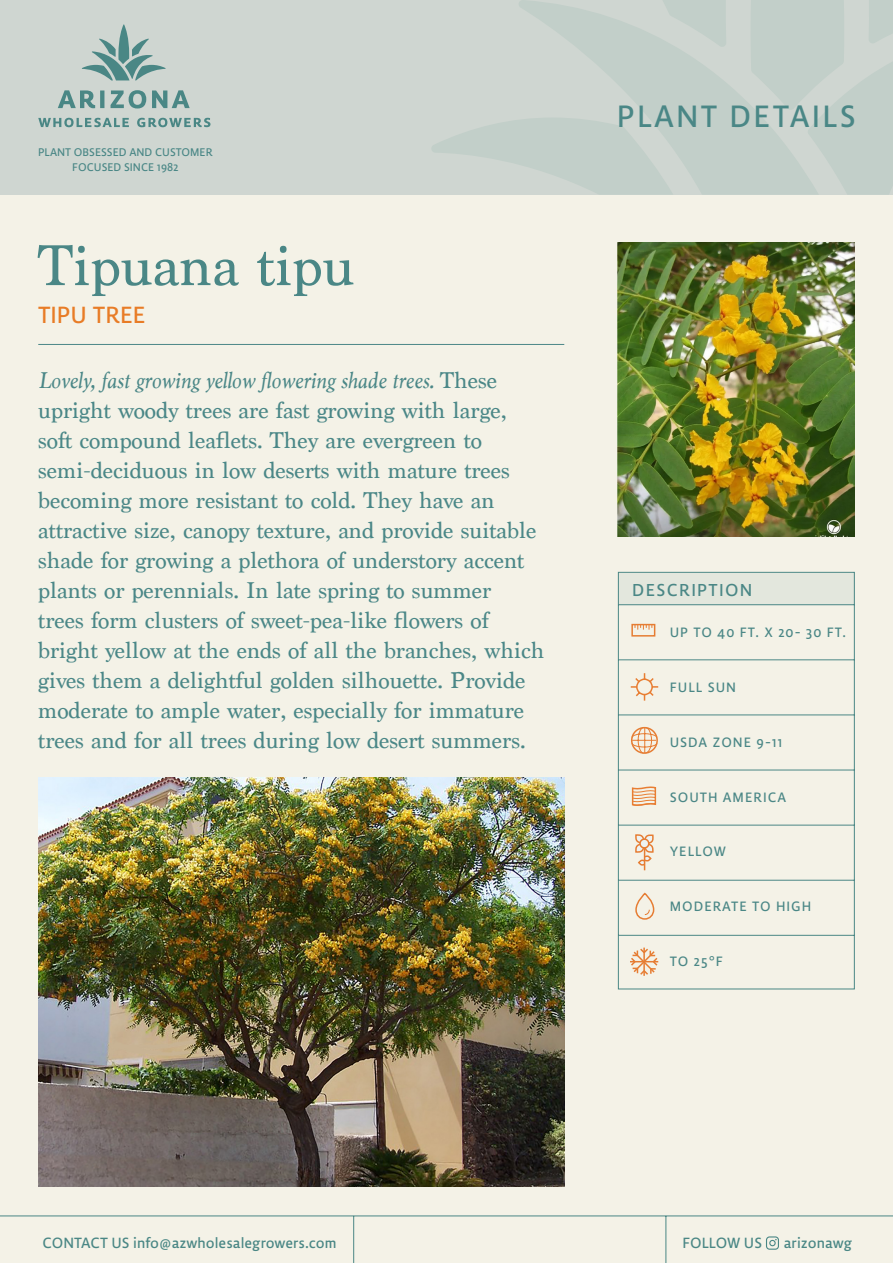
<style>
.page{position:relative;width:893px;height:1263px;background:#f4f2e7}
.page>*{position:absolute;margin:0;border:0;box-sizing:border-box;transform-origin:0 0}
.Títulos{font:60px "Marion";color:#4a8786}
.t1{font:37.5px "Lemon Sans";letter-spacing:.06em;color:#4a8786}
.t2{font:28.5px "Lemon Sans";color:#e87c26}
.párrafo{font:24px/30px "Marion";color:#4a8787}
.t3{font:21px "Lemon Sans";letter-spacing:.06em;color:#4a8786}
.t4{font:18px "Lemon Sans";color:#4a8785}
.Ficha{font:16.5px "Lemon Sans";letter-spacing:.06em;color:#4a8786}
.t5{font:13.5px/15px "Lemon Sans";color:#4a8786;text-align:center}
.s1{font-style:italic}
</style>
<div class="page">
<div style="left:0;top:0;width:893px;height:195px;background:#cfd6d1"></div>
<svg style="left:432px;top:120px;width:86px;height:44px"></svg>
<svg style="left:819px;top:0;width:74px;height:194px"></svg>
<svg style="left:518px;top:0;width:301px;height:194px;fill:#c2cfc9"></svg>
<svg style="left:38px;top:24px;width:172px;height:103px"></svg>
<hr style="left:0;top:1215px;width:893px;height:1px;background:#4a8785">
<hr style="left:353px;top:1216px;width:1px;height:47px;background:#4a8785">
<hr style="left:665px;top:1216px;width:1px;height:47px;background:#4a8785">
<svg style="left:766px;top:1236px;width:13px;height:14px"></svg>
<svg style="left:618px;top:572px;width:237px;height:418px"></svg>
<div style="left:631px;top:624px;width:24px;height:13px;border:2px solid #e67d33"></div>
<svg style="left:635px;top:625px;width:17px;height:5px"></svg>
<svg style="left:631px;top:727px;width:27px;height:27px"></svg>
<svg style="left:635px;top:893px;width:20px;height:27px"></svg>
<svg style="left:634px;top:832px;width:21px;height:38px"></svg>
<svg style="left:629px;top:947px;width:30px;height:29px"></svg>
<svg style="left:631px;top:786px;width:26px;height:20px"></svg>
<svg style="left:629px;top:672px;width:31px;height:30px"></svg>
<hr style="left:38px;top:344px;width:526px;height:1px;background:#4a8787">
<img style="left:617px;top:243px;width:238px;height:293px">
<img style="left:38px;top:777px;width:526px;height:409px">
<p class="t5" style="left:38px;top:144px;width:176px">PLANT OBSESSED AND CUSTOMER<br>FOCUSED SINCE 1982</p>
<p class="Títulos" style="left:38px;top:230px;width:318px">Tipuana tipu</p>
<p class="t2" style="left:38px;top:298px;width:109px">TIPU TREE</p>
<p class="párrafo" style="left:38px;top:365px;width:508px"><span class="s1">Lovely, fast growing yellow flowering shade trees.</span> These upright woody trees are fast growing with large, soft compound leaflets. They are evergreen to semi-deciduous in low deserts with mature trees becoming more resistant to cold. They have an attractive size, canopy texture, and provide suitable shade for growing a plethora of understory accent plants or perennials. In late spring to summer<br>trees form clusters of sweet-pea-like flowers of bright yellow at the ends of all the branches, which gives them a delightful golden silhouette. Provide moderate to ample water, especially for immature trees and for all trees during low desert summers.</p>
<h2 class="t1" style="left:617px;top:95px;width:240px">PLANT DETAILS</h2>
<p class="t3" style="left:632px;top:578px;width:122px">DESCRIPTION</p>
<p class="Ficha" style="left:670px;top:623px;width:178px">UP TO 40 FT. X 20- 30 FT.</p>
<p class="Ficha" style="left:670px;top:678px;width:68px">FULL SUN</p>
<p class="Ficha" style="left:670px;top:733px;width:114px">USDA ZONE 9-11</p>
<p class="Ficha" style="left:670px;top:787px;width:118px">SOUTH AMERICA</p>
<p class="Ficha" style="left:670px;top:842px;width:58px">YELLOW</p>
<p class="Ficha" style="left:670px;top:897px;width:143px">MODERATE TO HIGH</p>
<p class="Ficha" style="left:670px;top:952px;width:55px">TO 25°F</p>
<p class="t4" style="left:43px;top:1232px;width:296px">CONTACT US info@azwholesalegrowers.com</p>
<p class="t4" style="left:682px;top:1232px;width:171px">FOLLOW US arizonawg</p>
</div>
